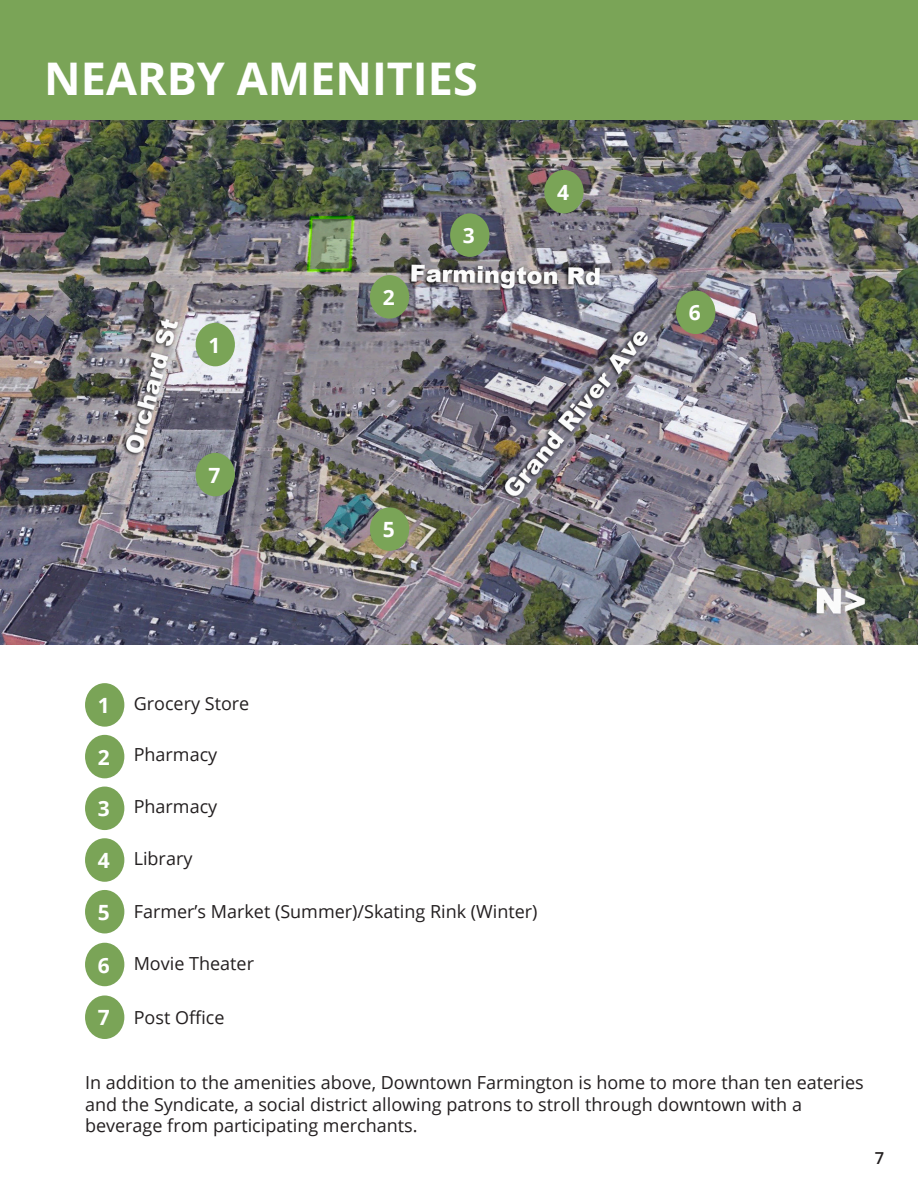
<style>
.page{position:relative;width:918px;height:1188px;background:#fff}
.page>*{position:absolute;margin:0;border:0;box-sizing:border-box;transform-origin:0 0}
.t1{font:700 45px "Open Sans";color:#fff}
.t2{font:700 21px "Open Sans";color:#fff}
.t3{font:18px/21.6px "Open Sans";color:#231f20}
.t4{font:600 16.5px "Open Sans";color:#231f20}
</style>
<div class="page">
<img style="left:0;top:119px;width:918px;height:525px">
<div style="left:0;top:0;width:918px;height:119px;background:#7aa457"></div>
<div style="left:450px;top:213px;width:39px;height:44px;background:#7aa457;border-radius:50%"></div>
<div style="left:196px;top:323px;width:39px;height:43px;background:#7aa457;border-radius:50%"></div>
<div style="left:370px;top:275px;width:39px;height:44px;background:#7aa457;border-radius:50%"></div>
<div style="left:676px;top:291px;width:39px;height:43px;background:#7aa457;border-radius:50%"></div>
<div style="left:370px;top:507px;width:39px;height:44px;background:#7aa457;border-radius:50%"></div>
<div style="left:544px;top:170px;width:40px;height:43px;background:#7aa457;border-radius:50%"></div>
<div style="left:85px;top:683px;width:39px;height:44px;background:#7aa457;border-radius:50%"></div>
<div style="left:85px;top:735px;width:39px;height:43px;background:#7aa457;border-radius:50%"></div>
<div style="left:85px;top:787px;width:39px;height:43px;background:#7aa457;border-radius:50%"></div>
<div style="left:85px;top:838px;width:39px;height:44px;background:#7aa457;border-radius:50%"></div>
<div style="left:85px;top:890px;width:39px;height:43px;background:#7aa457;border-radius:50%"></div>
<div style="left:85px;top:943px;width:39px;height:43px;background:#7aa457;border-radius:50%"></div>
<div style="left:85px;top:995px;width:39px;height:44px;background:#7aa457;border-radius:50%"></div>
<div style="left:196px;top:453px;width:39px;height:43px;background:#7aa457;border-radius:50%"></div>
<p class="t1" style="left:44px;top:47px;width:435px">NEARBY AMENITIES</p>
<p class="t2" style="left:208px;top:330px;width:13px">1</p>
<p class="t2" style="left:208px;top:460px;width:13px">7</p>
<p class="t2" style="left:383px;top:282px;width:13px">2</p>
<p class="t2" style="left:463px;top:221px;width:13px">3</p>
<p class="t2" style="left:383px;top:515px;width:13px">5</p>
<p class="t2" style="left:557px;top:177px;width:13px">4</p>
<p class="t2" style="left:689px;top:298px;width:13px">6</p>
<p class="t2" style="left:98px;top:690px;width:13px">1</p>
<p class="t3" style="left:134px;top:692px;width:117px">Grocery Store</p>
<p class="t2" style="left:98px;top:742px;width:13px">2</p>
<p class="t3" style="left:134px;top:744px;width:85px">Pharmacy</p>
<p class="t2" style="left:98px;top:794px;width:13px">3</p>
<p class="t3" style="left:134px;top:795px;width:85px">Pharmacy</p>
<p class="t2" style="left:98px;top:846px;width:13px">4</p>
<p class="t3" style="left:134px;top:847px;width:60px">Library</p>
<p class="t2" style="left:98px;top:897px;width:13px">5</p>
<p class="t3" style="left:134px;top:900px;width:405px">Farmer’s Market (Summer)/Skating Rink (Winter)</p>
<p class="t2" style="left:98px;top:950px;width:13px">6</p>
<p class="t3" style="left:134px;top:953px;width:122px">Movie Theater</p>
<p class="t2" style="left:98px;top:1003px;width:13px">7</p>
<p class="t3" style="left:134px;top:1006px;width:92px">Post Office</p>
<p class="t3" style="left:85px;top:1071px;width:780px">In addition to the amenities above, Downtown Farmington is home to more than ten eateries and the Syndicate, a social district allowing patrons to stroll through downtown with a beverage from participating merchants.</p>
<p class="t4" style="left:875px;top:1146px;width:11px">7</p>
</div>
